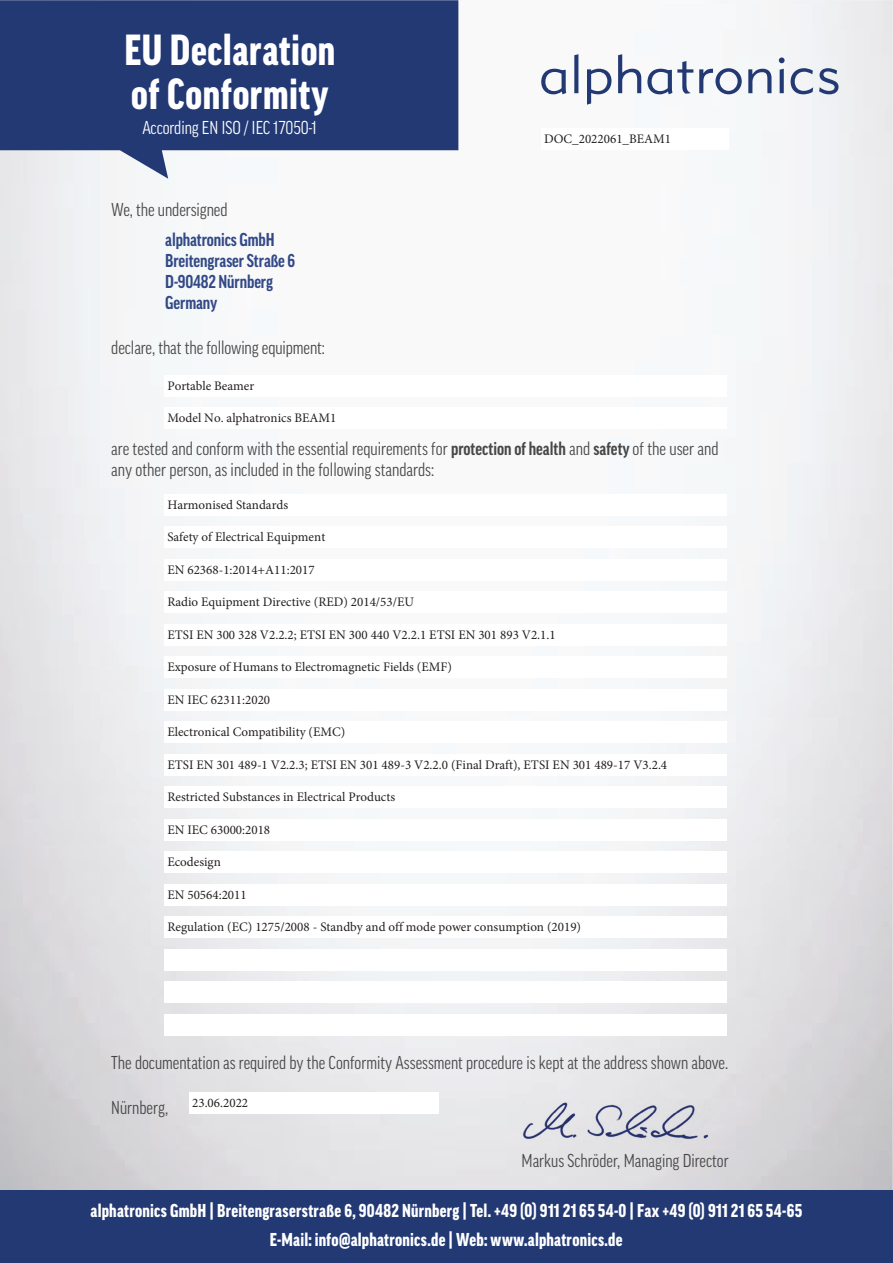
<style>
.page{position:relative;width:893px;height:1263px;background:#fff}
.page>*{position:absolute;margin:0;border:0;box-sizing:border-box;transform-origin:0 0}
.t1{font:900 condensed 42px/43.5px "Good Pro";letter-spacing:.015em;color:#fff}
.t2{font:condensed 18px/21px "Good Pro";color:#474747}
.t3{font:900 condensed 18px/28.5px "Good Pro";letter-spacing:.015em;color:#fff;text-align:center}
.t4{font:700 condensed 18px/21px "Good Pro";letter-spacing:-.005em;color:#324986}
.t5{font:condensed 18px "Good Pro";letter-spacing:-.005em;color:#fff}
.t6{font:13.05px "Minion Pro";color:#231f20}
.s1{font-weight:700}
</style>
<div class="page">
<div style="left:0;top:1190px;width:893px;height:73px;background:#233974"></div>
<svg style="left:0;top:0;width:458px;height:179px;fill:#233974"></svg>
<svg style="left:541px;top:69px;width:25px;height:25px"></svg>
<svg style="left:574px;top:54px;width:4px;height:39px"></svg>
<svg style="left:587px;top:69px;width:24px;height:36px"></svg>
<svg style="left:618px;top:54px;width:23px;height:39px"></svg>
<svg style="left:647px;top:61px;width:46px;height:33px"></svg>
<svg style="left:699px;top:68px;width:43px;height:26px"></svg>
<svg style="left:748px;top:69px;width:23px;height:24px"></svg>
<svg style="left:779px;top:57px;width:5px;height:36px"></svg>
<svg style="left:790px;top:68px;width:23px;height:26px"></svg>
<svg style="left:819px;top:68px;width:19px;height:26px"></svg>
<img style="left:521px;top:1100px;width:189px;height:42px">
<h1 class="t1" style="left:124px;top:32px;width:212px">EU Declaration of Conformity</h1>
<h2 class="t5" style="left:142px;top:121px;width:176px">According EN ISO / IEC 17050-1</h2>
<h2 class="t2" style="left:111px;top:201px;width:118px">We, the undersigned</h2>
<h2 class="t4" style="left:165px;top:229px;width:131px">alphatronics GmbH<br>Breitengraser Straße 6<br>D-90482 Nürnberg<br>Germany</h2>
<h2 class="t2" style="left:111px;top:339px;width:215px">declare, that the following equipment:</h2>
<p class="t6" style="left:167px;top:381px;width:88px">Portable Beamer</p>
<p class="t6" style="left:167px;top:413px;width:171px">Model No. alphatronics BEAM1</p>
<p class="t6" style="left:544px;top:134px;width:128px">DOC_2022061_BEAM1</p>
<h2 class="t2" style="left:111px;top:440px;width:609px">are tested and conform with the essential requirements for <span class="s1">protection of health</span> and <span class="s1">safety</span> of the user and any other person, as included in the following standards:</h2>
<p class="t6" style="left:167px;top:499px;width:122px">Harmonised Standards</p>
<p class="t6" style="left:167px;top:532px;width:159px">Safety of Electrical Equipment</p>
<p class="t6" style="left:167px;top:564px;width:149px">EN 62368-1:2014+A11:2017</p>
<p class="t6" style="left:167px;top:597px;width:248px">Radio Equipment Directive (RED) 2014/53/EU</p>
<p class="t6" style="left:167px;top:629px;width:390px">ETSI EN 300 328 V2.2.2; ETSI EN 300 440 V2.2.1 ETSI EN 301 893 V2.1.1</p>
<p class="t6" style="left:167px;top:662px;width:286px">Exposure of Humans to Electromagnetic Fields (EMF)</p>
<p class="t6" style="left:167px;top:694px;width:104px">EN IEC 62311:2020</p>
<p class="t6" style="left:167px;top:727px;width:179px">Electronical Compatibility (EMC)</p>
<p class="t6" style="left:167px;top:759px;width:501px">ETSI EN 301 489-1 V2.2.3; ETSI EN 301 489-3 V2.2.0 (Final Draft), ETSI EN 301 489-17 V3.2.4</p>
<p class="t6" style="left:167px;top:792px;width:229px">Restricted Substances in Electrical Products</p>
<p class="t6" style="left:167px;top:824px;width:104px">EN IEC 63000:2018</p>
<p class="t6" style="left:167px;top:857px;width:55px">Ecodesign</p>
<p class="t6" style="left:167px;top:889px;width:81px">EN 50564:2011</p>
<p class="t6" style="left:167px;top:922px;width:415px">Regulation (EC) 1275/2008 - Standby and off mode power consumption (2019)</p>
<h2 class="t2" style="left:111px;top:1054px;width:618px">The documentation as required by the Conformity Assessment procedure is kept at the address shown above.</h2>
<h2 class="t2" style="left:111px;top:1098px;width:58px">Nürnberg,</h2>
<h2 class="t2" style="left:521px;top:1152px;width:209px">Markus Schröder, Managing Director</h2>
<p class="t6" style="left:192px;top:1098px;width:58px">23.06.2022</p>
<h2 class="t3" style="left:91px;top:1198px;width:713px">alphatronics GmbH | Breitengraserstraße 6, 90482 Nürnberg | Tel. +49 (0) 911 21 65 54-0 | Fax +49 (0) 911 21 65 54-65<br>E-Mail: info@alphatronics.de | Web: www.alphatronics.de</h2>
</div>
